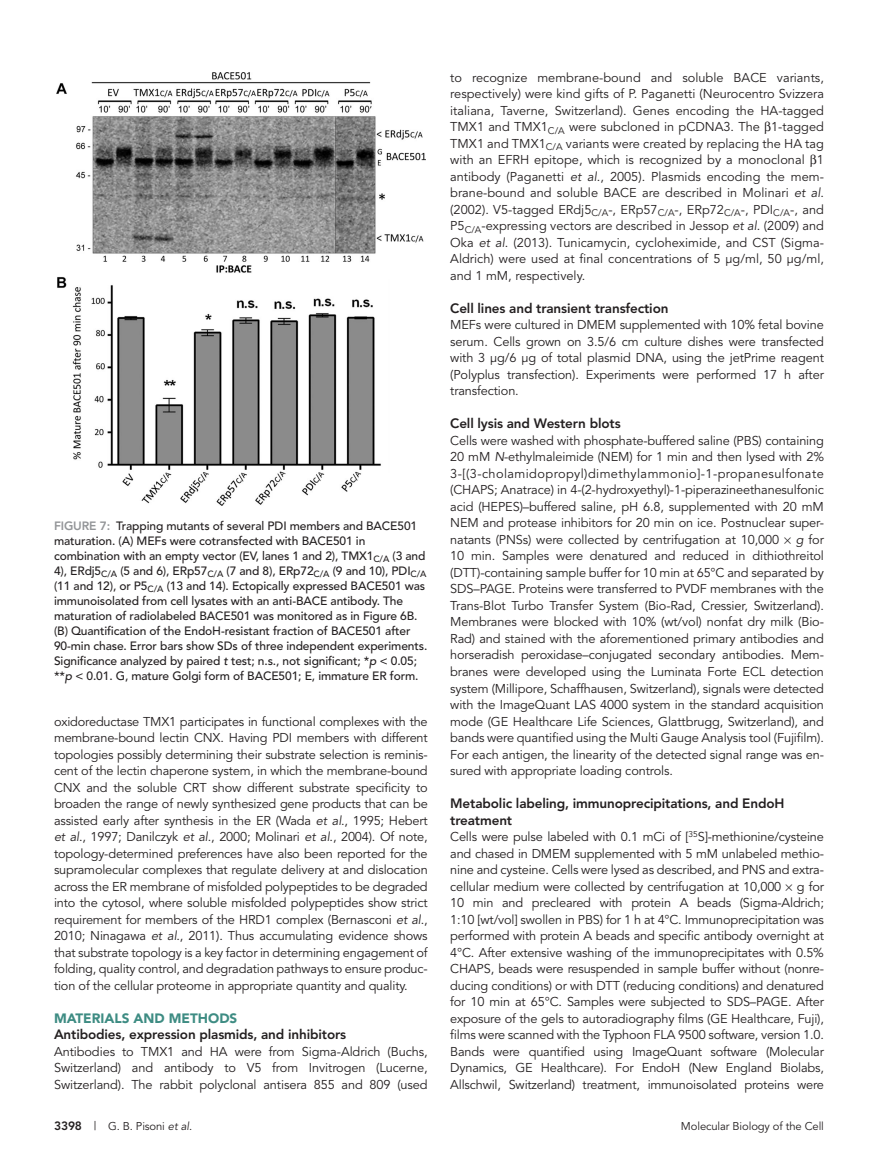
<style>
.page{position:relative;width:878px;height:1175px;background:#fff}
.page>*{position:absolute;margin:0;border:0;box-sizing:border-box;transform-origin:0 0}
.H2afterH1{font:800 13.5px/16.5px "Avenir";letter-spacing:-.01em;color:#231f20}
.t1{font:900 13.5px "Avenir";color:#3e8c83}
.ParaFL{font:12.75px/16.5px "Avenir";letter-spacing:-.01em;color:#231f20;text-align:justify}
.Para{font:12.75px/16.5px "Avenir";letter-spacing:-.015em;color:#231f20;text-align:justify}
.FigCaption{font:500 12px/15px "Avenir";letter-spacing:-.01em;color:#231f20}
.t2{font:11.25px "Avenir";letter-spacing:-.01em;color:#231f20}
.s1{font-weight:800;color:#939598}
.s2{font-style:italic}
.s3{font-weight:800;font-size:12px}
.s4{font-size:12px}
</style>
<div class="page">
<img style="left:56px;top:72px;width:369px;height:433px">
<p class="FigCaption" style="left:54px;top:518px;width:375px"><span class="s1">FIGURE 7:</span> Trapping mutants of several PDI members and BACE501 maturation. (A) MEFs were cotransfected with BACE501 in combination with an empty vector (EV, lanes 1 and 2), TMX1<sub>C/A</sub> (3 and 4), ERdj5<sub>C/A</sub> (5 and 6), ERp57<sub>C/A</sub> (7 and 8), ERp72<sub>C/A</sub> (9 and 10), PDI<sub>C/A </sub>(11 and 12), or P5<sub>C/A</sub> (13 and 14). Ectopically expressed BACE501 was immunoisolated from cell lysates with an anti-BACE antibody. The maturation of radiolabeled BACE501 was monitored as in Figure 6B. (B) Quantification of the EndoH-resistant fraction of BACE501 after 90-min chase. Error bars show SDs of three independent experiments.<br>Significance analyzed by paired <span class="s2">t</span> test; n.s., not significant; *<span class="s2">p</span> &lt; 0.05; **<span class="s2">p</span> &lt; 0.01. G, mature Golgi form of BACE501; E, immature ER form.</p>
<p class="Para" style="left:54px;top:713px;width:375px">oxidoreductase TMX1 participates in functional complexes with the membrane-bound lectin CNX. Having PDI members with different topologies possibly determining their substrate selection is reminis&shy;cent of the lectin chaperone system, in which the membrane-bound CNX and the soluble CRT show different substrate specificity to broaden the range of newly synthesized gene products that can be assisted early after synthesis in the ER (Wada <span class="s2">et al</span>., 1995; Hebert <span class="s2">et al</span>., 1997; Danilczyk <span class="s2">et al</span>., 2000; Molinari <span class="s2">et al</span>., 2004). Of note, topology-determined preferences have also been reported for the supramolecular complexes that regulate delivery at and dislocation across the ER membrane of misfolded polypeptides to be degraded into the cytosol, where soluble misfolded polypeptides show strict requirement for members of the HRD1 complex (Bernasconi <span class="s2">et al</span>., 2010; Ninagawa <span class="s2">et al</span>., 2011). Thus accumulating evidence shows that substrate topology is a key factor in determining engagement of folding, quality control, and degradation pathways to ensure produc&shy;tion of the cellular proteome in appropriate quantity and quality.</p>
<h1 class="t1" style="left:54px;top:1009px;width:185px">MATERIALS AND METHODS</h1>
<p class="H2afterH1" style="left:54px;top:1026px;width:294px">Antibodies, expression plasmids, and inhibitors</p>
<p class="ParaFL" style="left:54px;top:1043px;width:375px">Antibodies to TMX1 and HA were from Sigma-Aldrich (Buchs, Switzerland) and antibody to V5 from Invitrogen (Lucerne, Switzerland). The rabbit polyclonal antisera 855 and 809 (used</p>
<p class="ParaFL" style="left:450px;top:69px;width:375px">to recognize membrane-bound and soluble BACE variants, respectively) were kind gifts of P. Paganetti (Neurocentro Svizzera italiana, Taverne, Switzerland). Genes encoding the HA-tagged TMX1 and TMX1<sub>C/A</sub> were subcloned in pCDNA3. The 1-tagged TMX1 and TMX1<sub>C/A</sub> variants were created by replacing the HA tag with an EFRH epitope, which is recognized by a monoclonal 1 antibody (Paganetti <span class="s2">et al</span>., 2005). Plasmids encoding the mem&shy;brane-bound and soluble BACE are described in Molinari <span class="s2">et al</span>. (2002). V5-tagged ERdj5<sub>C/A</sub>-, ERp57<sub>C/A</sub>-, ERp72<sub>C/A</sub>-, PDI<sub>C/A</sub>-, and P5<sub>C/A</sub>-expressing vectors are described in Jessop <span class="s2">et al</span>. (2009) and Oka <span class="s2">et al</span>. (2013). Tunicamycin, cycloheximide, and CST (Sigma-Aldrich) were used at final concentrations of 5 μg/ml, 50 μg/ml, and 1 mM, respectively.</p>
<h2 class="H2afterH1" style="left:450px;top:300px;width:220px">Cell lines and transient transfection</h2>
<p class="ParaFL" style="left:450px;top:317px;width:375px">MEFs were cultured in DMEM supplemented with 10% fetal bovine serum. Cells grown on 3.5/6 cm culture dishes were transfected with 3 μg/6 μg of total plasmid DNA, using the jetPrime reagent (Polyplus transfection). Experiments were performed 17 h after transfection.</p>
<h2 class="H2afterH1" style="left:450px;top:415px;width:172px">Cell lysis and Western blots</h2>
<p class="ParaFL" style="left:450px;top:432px;width:375px">Cells were washed with phosphate-buffered saline (PBS) containing 20 mM <span class="s2">N</span>-ethylmaleimide (NEM) for 1 min and then lysed with 2% 3-[(3-cholamidopropyl)dimethylammonio]-1-propanesulfonate (CHAPS; Anatrace) in 4-(2-hydroxyethyl)-1-piperazineethanesulfonic acid (HEPES)–buffered saline, pH 6.8, supplemented with 20 mM NEM and protease inhibitors for 20 min on ice. Postnuclear super&shy;natants (PNSs) were collected by centrifugation at 10,000</p>
<p class="ParaFL" style="left:450px;top:531px;width:375px;text-indent:346px"><span class="s2">g</span> for 10 min. Samples were denatured and reduced in dithiothreitol (DTT)-containing sample buffer for 10 min at 65°C and separated by SDS–PAGE. Proteins were transferred to PVDF membranes with the Trans-Blot Turbo Transfer System (Bio-Rad, Cressier, Switzerland).<br>Membranes were blocked with 10% (wt/vol) nonfat dry milk (Bio-Rad) and stained with the aforementioned primary antibodies and horseradish peroxidase–conjugated secondary antibodies. Mem&shy;branes were developed using the Luminata Forte ECL detection system (Millipore, Schaffhausen, Switzerland), signals were detected with the ImageQuant LAS 4000 system in the standard acquisition mode (GE Healthcare Life Sciences, Glattbrugg, Switzerland), and bands were quantified using the Multi Gauge Analysis tool (Fujifilm).<br>For each antigen, the linearity of the detected signal range was en&shy;sured with appropriate loading controls.</p>
<h2 class="H2afterH1" style="left:450px;top:795px;width:336px">Metabolic labeling, immunoprecipitations, and EndoH treatment</h2>
<p class="ParaFL" style="left:450px;top:828px;width:375px">Cells were pulse labeled with 0.1 mCi of [<sup>35</sup>S]-methionine/cysteine and chased in DMEM supplemented with 5 mM unlabeled methio&shy;nine and cysteine. Cells were lysed as described, and PNS and extra&shy;cellular medium were collected by centrifugation at 10,000 g for 10 min and precleared with protein A beads (Sigma-Aldrich; 1:10 [wt/vol] swollen in PBS) for 1 h at 4°C. Immunoprecipitation was performed with protein A beads and specific antibody overnight at 4°C. After extensive washing of the immunoprecipitates with 0.5% CHAPS, beads were resuspended in sample buffer without (nonre&shy;ducing conditions) or with DTT (reducing conditions) and denatured for 10 min at 65°C. Samples were subjected to SDS–PAGE. After exposure of the gels to autoradiography films (GE Healthcare, Fuji), films were scanned with the Typhoon FLA 9500 software, version 1.0.<br>Bands were quantified using ImageQuant software (Molecular Dynamics, GE Healthcare). For EndoH (New England Biolabs, Allschwil, Switzerland) treatment, immunoisolated proteins were</p>
<p class="t2" style="left:54px;top:1119px;width:140px"><span class="s3">3398</span> <span class="s4">|</span> G. B. Pisoni <span class="s2">et al</span>.</p>
<p class="t2" style="left:681px;top:1119px;width:144px">Molecular Biology of the Cell</p>
</div>
